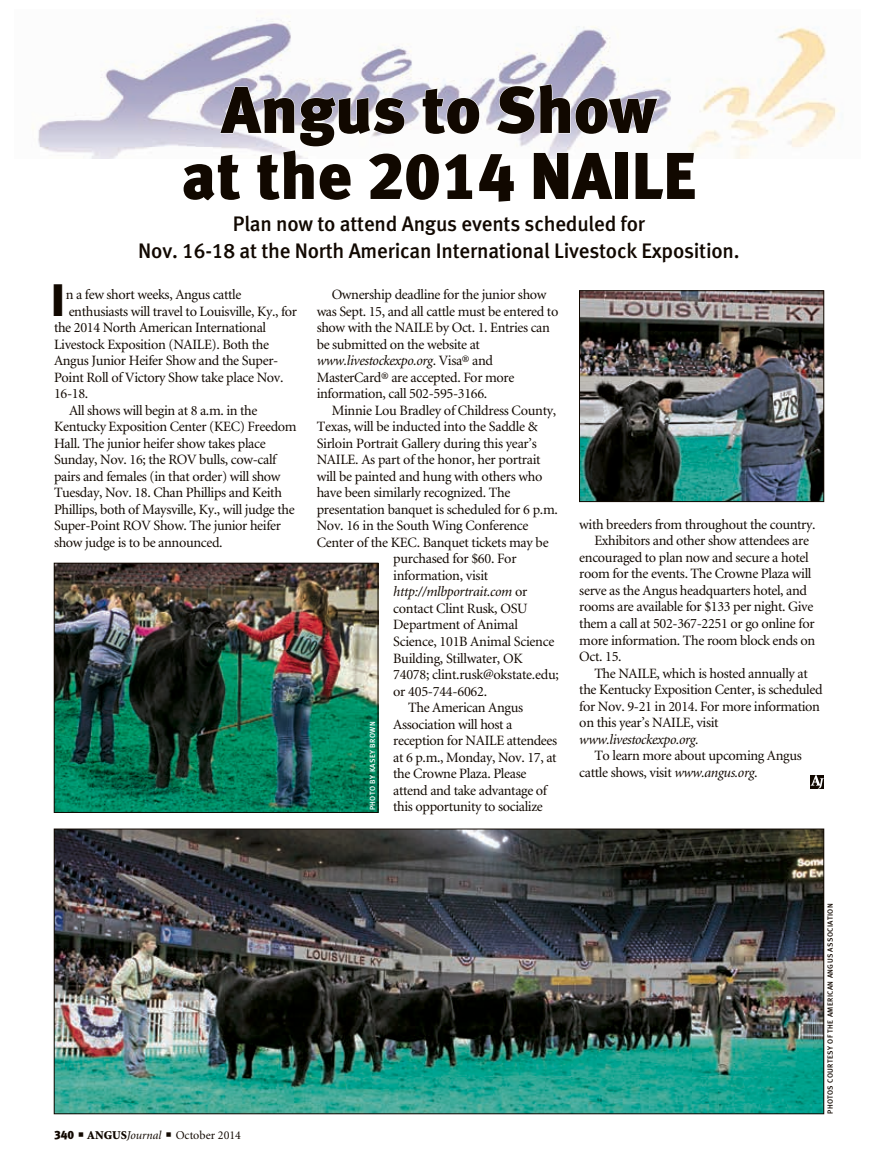
<style>
.page{position:relative;width:878px;height:1168px;background:#fff}
.page>*{position:absolute;margin:0;border:0;box-sizing:border-box;transform-origin:0 0}
.headline{font:66px/66px "Meta Black LF";color:#110800;text-align:center}
.Drop_Cap{font:45.45px "Meta Black LF";color:#110800}
.deck{font:21px/27px "Meta Medium LF";letter-spacing:-.01em;color:#110800;text-align:center}
.body_text{font:14.25px/16.5px "Minion";letter-spacing:-.025em;color:#110800}
.Drop_Cap-2{font:14.25px "Minion";letter-spacing:-.025em;color:#110800}
.body_text-2{font:italic 14.25px "Minion";letter-spacing:-.02em;color:#110800}
.t1{font:12px "Minion";color:#110800}
.photo_credit{font:7.5px "Meta Medium LF";letter-spacing:.05em;color:#110800}
.photo_credit-2{font:7.5px "Meta Medium LF";letter-spacing:.05em;color:#fff}
.s1{font-style:italic}
.s2{font-style:normal}
.s3{font-family:"Meta Black LF"}
.s4{font-weight:900}
</style>
<div class="page">
<svg style="left:810px;top:775px;width:14px;height:13px"></svg>
<img style="left:32px;top:16px;width:806px;height:143px">
<svg style="left:183px;top:84px;width:512px;height:75px"></svg>
<img style="left:56px;top:565px;width:320px;height:245px">
<div style="left:54px;top:563px;width:324px;height:249px;border:1px solid #110800"></div>
<img style="left:56px;top:831px;width:766px;height:281px">
<img style="left:581px;top:292px;width:241px;height:208px">
<div style="left:579px;top:290px;width:245px;height:212px;border:1px solid #110800"></div>
<p class="headline" style="left:182px;top:76px;width:515px">Angus to Show<br>at the 2014 NAILE</p>
<p class="deck" style="left:138px;top:210px;width:603px">Plan now to attend Angus events scheduled for<br>Nov. 16-18 at the North American International Livestock Exposition.</p>
<p class="Drop_Cap" style="left:51px;top:273px;width:15px">I</p>
<p class="Drop_Cap-2" style="left:66px;top:288px;width:177px">n a few short weeks, Angus cattle</p>
<p class="Drop_Cap-2" style="left:69px;top:304px;width:230px">enthusiasts will travel to Louisville, Ky., for</p>
<p class="Drop_Cap-2" style="left:54px;top:321px;width:213px">the 2014 North American International</p>
<p class="Drop_Cap-2" style="left:54px;top:337px;width:216px">Livestock Exposition (NAILE). Both the</p>
<p class="Drop_Cap-2" style="left:54px;top:354px;width:226px">Angus Junior Heifer Show and the Super-</p>
<p class="Drop_Cap-2" style="left:54px;top:370px;width:231px">Point Roll of Victory Show take place Nov.</p>
<p class="Drop_Cap-2" style="left:54px;top:387px;width:36px">16-18.</p>
<p class="body_text" style="left:54px;top:403px;width:244px;text-indent:15px">All shows will begin at 8 a.m. in the Kentucky Exposition Center (KEC) Freedom Hall. The junior heifer show takes place Sunday, Nov. 16; the ROV bulls, cow-calf pairs and females (in that order) will show Tuesday, Nov. 18. Chan Phillips and Keith Phillips, both of Maysville, Ky., will judge the Super-Point ROV Show. The junior heifer show judge is to be announced.</p>
<p class="body_text" style="left:316px;top:287px;width:243px;text-indent:15px">Ownership deadline for the junior show was Sept. 15, and all cattle must be entered to show with the NAILE by Oct. 1. Entries can be submitted on the website at <span class="s1">www.livestockexpo.org</span>. Visa® and MasterCard® are accepted. For more information, call 502-595-3166.</p>
<p class="body_text" style="left:332px;top:403px;width:226px">Minnie Lou Bradley of Childress County,</p>
<p class="body_text" style="left:316px;top:419px;width:223px">Texas, will be inducted into the Saddle &amp;</p>
<p class="body_text" style="left:316px;top:436px;width:222px">Sirloin Portrait Gallery during this year’s</p>
<p class="body_text" style="left:316px;top:452px;width:225px">NAILE. As part of the honor, her portrait</p>
<p class="body_text" style="left:316px;top:469px;width:227px">will be painted and hung with others who</p>
<p class="body_text" style="left:316px;top:485px;width:195px">have been similarly recognized. The</p>
<p class="body_text" style="left:316px;top:502px;width:243px">presentation banquet is scheduled for 6 p.m.</p>
<p class="body_text" style="left:316px;top:518px;width:213px">Nov. 16 in the South Wing Conference</p>
<p class="body_text" style="left:316px;top:535px;width:233px">Center of the KEC. Banquet tickets may be</p>
<p class="body_text" style="left:393px;top:551px;width:125px">purchased for $60. For</p>
<p class="body_text" style="left:393px;top:568px;width:97px">information, visit</p>
<p class="body_text-2" style="left:393px;top:585px;width:136px">http://mlbportrait.com <span class="s2">or</span></p>
<p class="body_text" style="left:393px;top:601px;width:136px">contact Clint Rusk, OSU</p>
<p class="body_text" style="left:393px;top:617px;width:126px">Department of Animal</p>
<p class="body_text" style="left:393px;top:634px;width:163px">Science, 101B Animal Science</p>
<p class="body_text" style="left:393px;top:650px;width:131px">Building, Stillwater, OK</p>
<p class="body_text" style="left:393px;top:667px;width:167px">74078; clint.rusk@okstate.edu;</p>
<p class="body_text" style="left:393px;top:683px;width:95px">or 405-744-6062.</p>
<p class="body_text" style="left:393px;top:700px;width:166px;text-indent:15px">The American Angus<br>Association will host a reception for NAILE attendees at 6 p.m., Monday, Nov. 17, at the Crowne Plaza. Please attend and take advantage of this opportunity to socialize</p>
<p class="photo_credit-2" style="left:368px;top:810px;width:90px;rotate:-90deg">PHOTO BY KASEY BROWN</p>
<p class="body_text" style="left:579px;top:517px;width:238px">with breeders from throughout the country.</p>
<p class="body_text" style="left:579px;top:533px;width:237px;text-indent:15px">Exhibitors and other show attendees are encouraged to plan now and secure a hotel room for the events. The Crowne Plaza will serve as the Angus headquarters hotel, and rooms are available for $133 per night. Give them a call at 502-367-2251 or go online for more information. The room block ends on Oct. 15.</p>
<p class="body_text" style="left:579px;top:665px;width:245px;text-indent:15px">The NAILE, which is hosted annually at the Kentucky Exposition Center, is scheduled for Nov. 9-21 in 2014. For more information on this year’s NAILE, visit <span class="s1">www.livestockexpo.org.</span></p>
<p class="body_text" style="left:579px;top:748px;width:224px;text-indent:15px">To learn more about upcoming Angus cattle shows, visit <span class="s1">www.angus.org</span>.</p>
<p class="t1" style="left:54px;top:1129px;width:188px"><span class="s3">340</span> ■ <span class="s4">ANGUS</span><span class="s1">Journal</span> ■ October 2014</p>
<p class="photo_credit" style="left:825px;top:1114px;width:212px;rotate:-90deg">PHOTOS COURTESY OF THE AMERICAN ANGUS ASSOCIATION</p>
</div>
